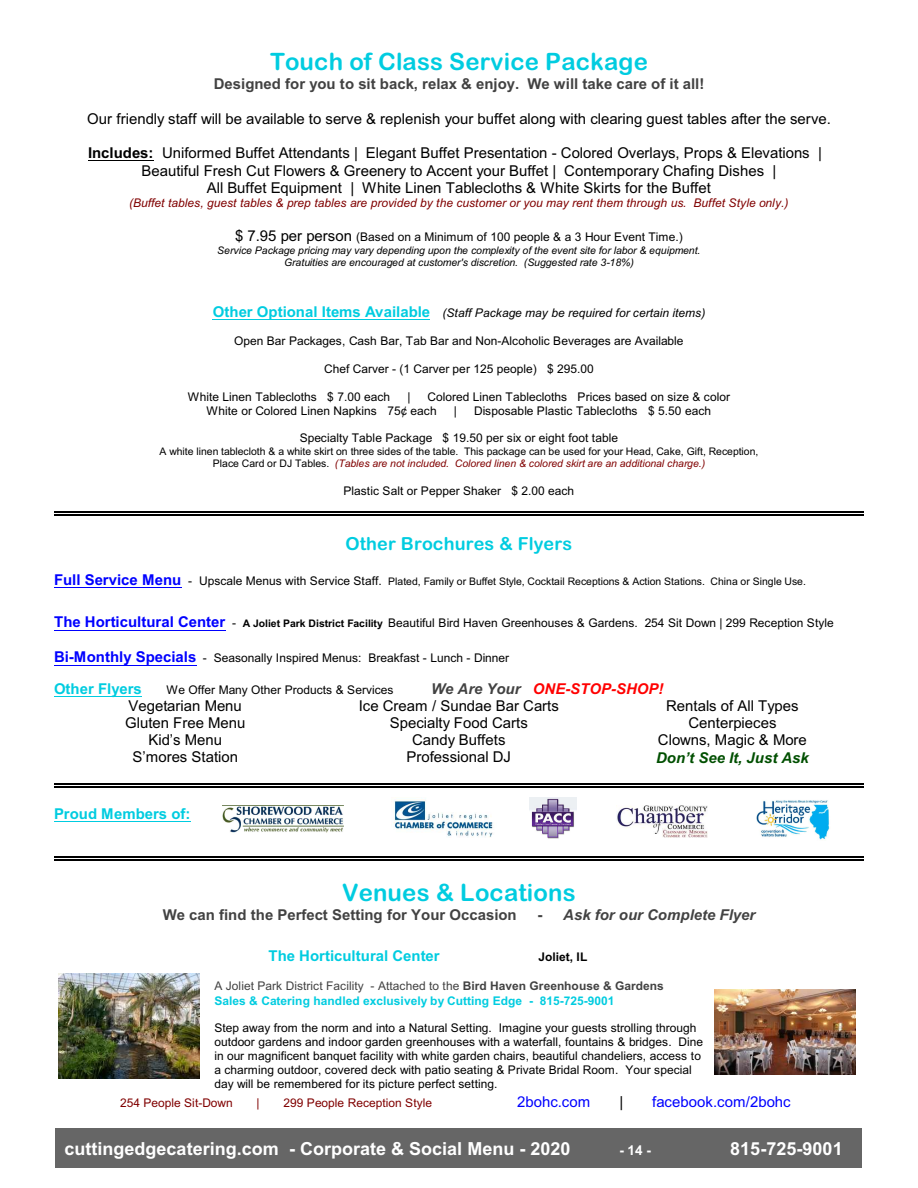
<style>
.page{position:relative;width:918px;height:1188px;background:#fff}
.page>*{position:absolute;margin:0;border:0;box-sizing:border-box;transform-origin:0 0}
.t1{font:24px "Arial Rounded MT Bold";letter-spacing:.01em;color:#00cce0}
.t2{font:700 18px "Arial";color:#fff}
.t3{font:18px "Arial Rounded MT Bold";letter-spacing:.01em;color:#00cce0}
.t4{font:15px/17.1px "Arial";color:#000;text-align:center}
.t5{font:700 15px "Arial";color:#424242}
.t6{font:700 15px "Arial";color:#00cce0}
.t7{font:15px "Arial";color:#00f}
.t8{font:italic 700 15px "Arial";color:#f00}
.t9{font:italic 700 15px "Arial";color:#424242}
.t10{font:italic 700 15px "Arial";color:#004f00}
.t11{font:700 13.5px "Arial";color:#fff}
.t12{font:12px/13.8px "Arial";color:#000}
.t13{font:700 12px/14.4px "Arial";color:#00cce0}
.t14{font:italic 12px "Arial";color:#800000}
.t15{font:italic 12px "Arial";color:#000}
.t16{font:12px "Arial";color:#800000}
.t17{font:700 12px "Arial";color:#000}
.t18{font:10.5px/12.3px "Arial";color:#000;text-align:center}
.t19{font:italic 10.5px/12px "Arial";color:#000;text-align:center}
.s1{font-weight:700}
.s2{font-size:15px}
.s3{font-weight:700;font-style:normal;font-size:15px;color:#00cce0}
.s4{font-style:italic;color:#800000}
.s5{font-weight:700;font-size:15px;color:#00f}
.s6{font-size:12px}
.s7{font-weight:700;font-size:10.5px}
.s8{color:#424242}
.s9{font-style:normal}
.s10{font-weight:400;color:#424242}
</style>
<div class="page">
<img style="left:529px;top:798px;width:47px;height:41px">
<img style="left:393px;top:798px;width:100px;height:39px">
<img style="left:616px;top:805px;width:91px;height:33px">
<img style="left:756px;top:800px;width:74px;height:40px">
<img style="left:222px;top:805px;width:122px;height:28px">
<img style="left:715px;top:990px;width:140px;height:84px">
<img style="left:59px;top:974px;width:140px;height:105px">
<hr style="left:88px;top:160px;width:66px;height:1px;background:#000">
<hr style="left:213px;top:319px;width:217px;height:1px;background:#00cce0">
<hr style="left:54px;top:588px;width:127px;height:1px;background:#00f">
<hr style="left:54px;top:630px;width:171px;height:1px;background:#00f">
<hr style="left:54px;top:665px;width:142px;height:1px;background:#00f">
<hr style="left:54px;top:696px;width:88px;height:1px;background:#00cce0">
<hr style="left:54px;top:821px;width:137px;height:1px;background:#00cce0">
<hr style="left:54px;top:511px;width:810px;height:1px;background:#000">
<hr style="left:54px;top:514px;width:810px;height:1px;background:#000">
<hr style="left:54px;top:783px;width:810px;height:2px;background:#000">
<hr style="left:54px;top:786px;width:810px;height:1px;background:#000">
<hr style="left:54px;top:857px;width:810px;height:1px;background:#000">
<hr style="left:54px;top:860px;width:810px;height:1px;background:#000">
<div style="left:56px;top:1128px;width:806px;height:39px;background:#666"></div>
<h1 class="t1" style="left:270px;top:52px;width:379px">Touch of Class Service Package</h1>
<p class="t5" style="left:214px;top:78px;width:492px">Designed for you to sit back, relax &amp; enjoy. We will take care of it all!</p>
<p class="t4" style="left:87px;top:111px;width:745px">Our friendly staff will be available to serve &amp; replenish your buffet along with clearing guest tables after the serve.</p>
<p class="t4" style="left:88px;top:146px;width:735px"><span class="s1">Includes:</span> Uniformed Buffet Attendants | Elegant Buffet Presentation - Colored Overlays, Props &amp; Elevations |<br>Beautiful Fresh Cut Flowers &amp; Greenery to Accent your Buffet | Contemporary Chafing Dishes |<br>All Buffet Equipment | White Linen Tablecloths &amp; White Skirts for the Buffet</p>
<p class="t14" style="left:129px;top:199px;width:661px">(Buffet tables, guest tables &amp; prep tables are provided by the customer or you may rent them through us. Buffet Style only.)</p>
<p class="t12" style="left:235px;top:231px;width:449px"><span class="s2">$ 7.95 per person</span> (Based on a Minimum of 100 people &amp; a 3 Hour Event Time.)</p>
<p class="t19" style="left:217px;top:245px;width:485px">Service Package pricing may vary depending upon the complexity of the event site for labor &amp; equipment.<br>Gratuities are encouraged at customer's discretion. (Suggested rate 3-18%)</p>
<p class="t15" style="left:213px;top:308px;width:494px"><span class="s3">Other Optional Items Available</span> (Staff Package may be required for certain items)</p>
<p class="t12" style="left:234px;top:335px;width:451px">Open Bar Packages, Cash Bar, Tab Bar and Non-Alcoholic Beverages are Available</p>
<p class="t12" style="left:324px;top:363px;width:271px">Chef Carver - (1 Carver per 125 people) $ 295.00</p>
<p class="t12" style="left:188px;top:391px;width:204px">White Linen Tablecloths $ 7.00 each</p>
<p class="t12" style="left:407px;top:391px;width:5px">|</p>
<p class="t12" style="left:207px;top:391px;width:525px;text-indent:221px">Colored Linen Tablecloths Prices based on size &amp; color<br>White or Colored Linen Napkins 75¢ each</p>
<p class="t12" style="left:454px;top:405px;width:5px">|</p>
<p class="t12" style="left:474px;top:405px;width:239px">Disposable Plastic Tablecloths $ 5.50 each</p>
<p class="t12" style="left:300px;top:432px;width:320px">Specialty Table Package $ 19.50 per six or eight foot table</p>
<p class="t18" style="left:159px;top:446px;width:600px">A white linen tablecloth &amp; a white skirt on three sides of the table. This package can be used for your Head, Cake, Gift, Reception,<br>Place Card or DJ Tables. <span class="s4">(Tables are not included. Colored linen &amp; colored skirt are an additional charge.)</span></p>
<p class="t12" style="left:343px;top:485px;width:232px">Plastic Salt or Pepper Shaker $ 2.00 each</p>
<h2 class="t3" style="left:345px;top:537px;width:228px">Other Brochures &amp; Flyers</h2>
<p class="t18" style="left:54px;top:576px;width:754px"><span class="s5">Full Service Menu</span> <span class="s6">- Upscale Menus with Service Staff.</span> Plated, Family or Buffet Style, Cocktail Receptions &amp; Action Stations. China or Single Use.</p>
<p class="t12" style="left:54px;top:617px;width:781px"><span class="s5">The Horticultural Center</span> - <span class="s7">A Joliet Park District Facility</span> Beautiful Bird Haven Greenhouses &amp; Gardens. 254 Sit Down | 299 Reception Style</p>
<p class="t12" style="left:54px;top:652px;width:457px"><span class="s5">Bi-Monthly Specials</span> - Seasonally Inspired Menus: Breakfast - Lunch - Dinner</p>
<p class="t6" style="left:54px;top:683px;width:89px">Other Flyers</p>
<p class="t12" style="left:167px;top:684px;width:228px">We Offer Many Other Products &amp; Services</p>
<p class="t8" style="left:431px;top:683px;width:234px"><span class="s8">We Are Your</span> ONE-STOP-SHOP!</p>
<p class="t4" style="left:125px;top:699px;width:122px">Vegetarian Menu<br>Gluten Free Menu<br>Kid’s Menu<br>S’mores Station</p>
<p class="t4" style="left:359px;top:699px;width:202px">Ice Cream / Sundae Bar Carts<br>Specialty Food Carts<br>Candy Buffets<br>Professional DJ</p>
<p class="t4" style="left:658px;top:699px;width:151px">Rentals of All Types<br>Centerpieces<br>Clowns, Magic &amp; More</p>
<p class="t10" style="left:656px;top:752px;width:154px">Don’t See It, Just Ask</p>
<p class="t6" style="left:54px;top:808px;width:138px">Proud Members of:</p>
<h1 class="t1" style="left:342px;top:883px;width:235px">Venues &amp; Locations</h1>
<p class="t5" style="left:163px;top:909px;width:356px">We can find the Perfect Setting for Your Occasion</p>
<p class="t9" style="left:538px;top:909px;width:219px"><span class="s9">-</span> Ask for our Complete Flyer</p>
<p class="t6" style="left:268px;top:950px;width:173px">The Horticultural Center</p>
<p class="t17" style="left:538px;top:953px;width:51px">Joliet, IL</p>
<p class="t13" style="left:214px;top:980px;width:451px"><span class="s10">A Joliet Park District Facility - Attached to the</span> <span class="s8">Bird Haven Greenhouse &amp; Gardens<br></span>Sales &amp; Catering handled exclusively by Cutting Edge - 815-725-9001</p>
<p class="t12" style="left:214px;top:1022px;width:490px">Step away from the norm and into a Natural Setting. Imagine your guests strolling through outdoor gardens and indoor garden greenhouses with a waterfall, fountains &amp; bridges. Dine in our magnificent banquet facility with white garden chairs, beautiful chandeliers, access to a charming outdoor, covered deck with patio seating &amp; Private Bridal Room. Your special day will be remembered for its picture perfect setting.</p>
<p class="t16" style="left:120px;top:1099px;width:114px">254 People Sit-Down</p>
<p class="t16" style="left:257px;top:1099px;width:5px">|</p>
<p class="t16" style="left:284px;top:1099px;width:150px">299 People Reception Style</p>
<p class="t7" style="left:517px;top:1096px;width:75px">2bohc.com</p>
<p class="t4" style="left:620px;top:1095px;width:5px">|</p>
<p class="t7" style="left:652px;top:1096px;width:140px">facebook.com/2bohc</p>
<h2 class="t2" style="left:65px;top:1142px;width:507px">cuttingedgecatering.com - Corporate &amp; Social Menu - 2020</h2>
<p class="t11" style="left:619px;top:1145px;width:33px">- 14 -</p>
<h2 class="t2" style="left:730px;top:1142px;width:114px">815-725-9001</h2>
</div>
